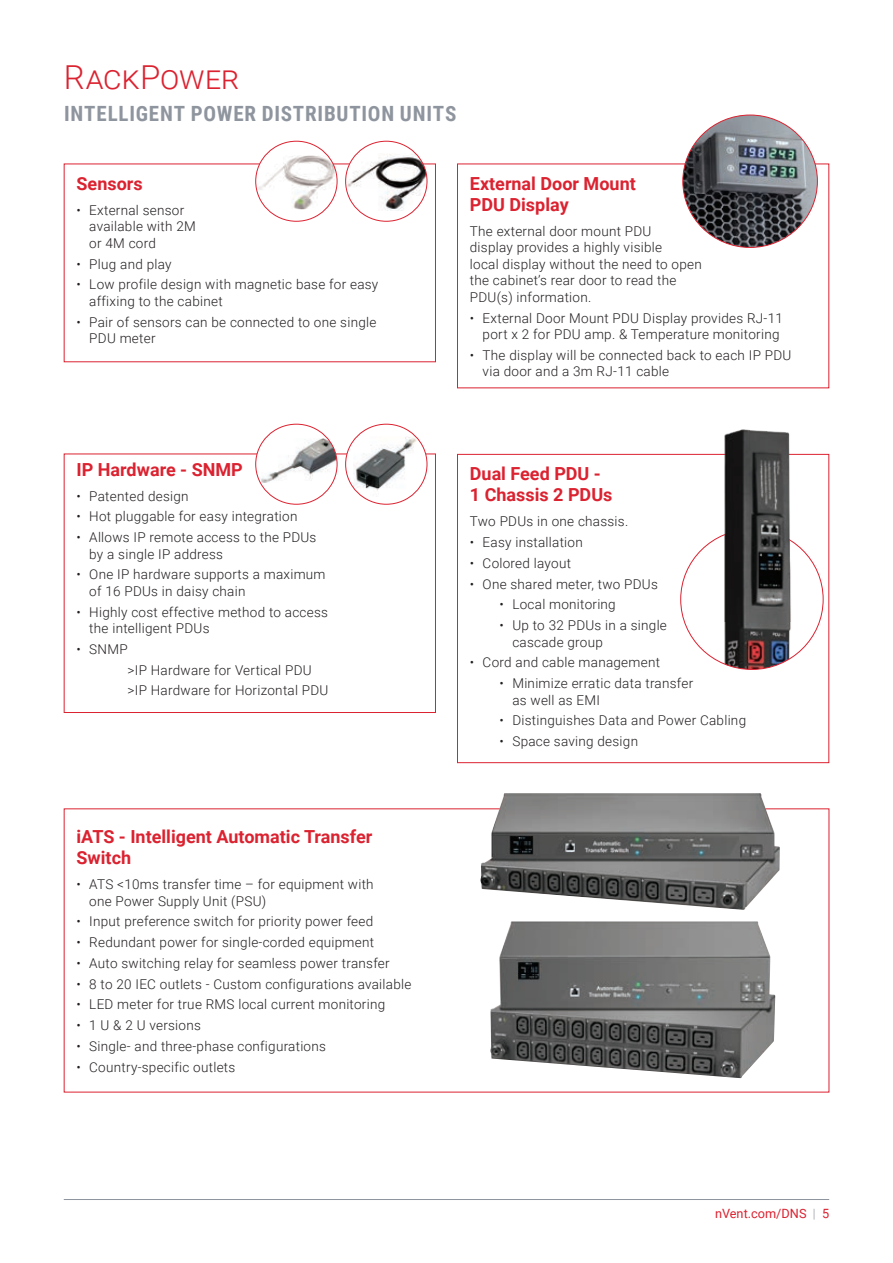
<style>
.page{position:relative;width:893px;height:1263px;background:#fff}
.page>*{position:absolute;margin:0;border:0;box-sizing:border-box;transform-origin:0 0}
.t1{font:300 33px "Roboto";letter-spacing:.005em;color:#db2230}
.t2{font:700 21px "Roboto Condensed";letter-spacing:.035em;color:#8f959e}
.t3{font:700 18px/21px "Roboto";color:#db2230}
.t4{font:300 13.5px/16.5px "Roboto";letter-spacing:.02em;color:#231f20}
.t5{font:12.75px "Roboto";color:#db2230}
.s1{font-weight:300;color:#8f959e}
</style>
<div class="page">
<hr style="left:64px;top:1199px;width:765px;height:1px;background:#8f959e">
<div style="left:64px;top:454px;width:372px;height:259px;border:1px solid #db2230"></div>
<div style="left:457px;top:454px;width:372px;height:309px;border:1px solid #db2230"></div>
<div style="left:256px;top:424px;width:81px;height:80px;background:#fff;border-radius:50%"></div>
<img style="left:261px;top:438px;width:76px;height:45px">
<div style="left:255px;top:424px;width:82px;height:81px;border:1px solid #db2230;border-radius:50%"></div>
<img style="left:683px;top:115px;width:134px;height:132px">
<img style="left:708px;top:621px;width:108px;height:48px">
<img style="left:257px;top:155px;width:78px;height:54px">
<div style="left:255px;top:141px;width:82px;height:81px;border:1px solid #db2230;border-radius:50%"></div>
<div style="left:346px;top:424px;width:81px;height:80px;background:#fff;border-radius:50%"></div>
<img style="left:353px;top:436px;width:64px;height:64px">
<div style="left:345px;top:424px;width:82px;height:81px;border:1px solid #db2230;border-radius:50%"></div>
<img style="left:346px;top:153px;width:81px;height:58px">
<div style="left:345px;top:141px;width:82px;height:81px;border:1px solid #db2230;border-radius:50%"></div>
<img style="left:708px;top:429px;width:108px;height:192px">
<img style="left:480px;top:793px;width:300px;height:117px">
<img style="left:490px;top:921px;width:285px;height:157px">
<h1 class="t1" style="left:64px;top:54px;width:177px">RackPower</h1>
<h2 class="t2" style="left:64px;top:99px;width:394px">INTELLIGENT POWER DISTRIBUTION UNITS</h2>
<p class="t3" style="left:77px;top:172px;width:68px">Sensors</p>
<p class="t4" style="left:89px;top:201px;width:108px;text-indent:-13px">• External sensor available with 2M or 4M cord</p>
<p class="t4" style="left:77px;top:255px;width:97px">• Plug and play</p>
<p class="t4" style="left:89px;top:276px;width:291px;text-indent:-13px">• Low profile design with magnetic base for easy affixing to the cabinet</p>
<p class="t4" style="left:89px;top:313px;width:289px;text-indent:-13px">• Pair of sensors can be connected to one single<br>PDU meter</p>
<p class="t3" style="left:470px;top:172px;width:167px">External Door Mount<br>PDU Display</p>
<p class="t4" style="left:470px;top:222px;width:233px">The external door mount PDU<br>display provides a highly visible<br>local display without the need to open the cabinet’s rear door to read the<br>PDU(s) information.</p>
<p class="t4" style="left:470px;top:309px;width:315px;text-align:right">• External Door Mount PDU Display provides RJ-11 port x 2 for PDU amp. &amp; Temperature monitoring</p>
<p class="t4" style="left:483px;top:346px;width:310px;text-indent:-13px">• The display will be connected back to each IP PDU via door and a 3m RJ-11 cable</p>
<p class="t3" style="left:77px;top:458px;width:168px">IP Hardware - SNMP</p>
<p class="t4" style="left:77px;top:487px;width:114px">• Patented design</p>
<p class="t4" style="left:77px;top:508px;width:222px">• Hot pluggable for easy integration</p>
<p class="t4" style="left:89px;top:528px;width:229px;text-indent:-13px">• Allows IP remote access to the PDUs by a single IP address</p>
<p class="t4" style="left:89px;top:566px;width:238px;text-indent:-13px">• One IP hardware supports a maximum of 16 PDUs in daisy chain</p>
<p class="t4" style="left:89px;top:603px;width:240px;text-indent:-13px">• Highly cost effective method to access the intelligent PDUs</p>
<p class="t4" style="left:77px;top:640px;width:53px">• SNMP</p>
<p class="t4" style="left:128px;top:661px;width:186px">&gt;IP Hardware for Vertical PDU</p>
<p class="t4" style="left:128px;top:682px;width:202px">&gt;IP Hardware for Horizontal PDU</p>
<p class="t3" style="left:77px;top:826px;width:297px">iATS - Intelligent Automatic Transfer<br>Switch</p>
<p class="t4" style="left:89px;top:876px;width:286px;text-indent:-13px">• ATS &lt;10ms transfer time – for equipment with one Power Supply Unit (PSU)</p>
<p class="t4" style="left:77px;top:913px;width:298px">• Input preference switch for priority power feed</p>
<p class="t4" style="left:77px;top:934px;width:299px">• Redundant power for single-corded equipment</p>
<p class="t4" style="left:77px;top:954px;width:315px">• Auto switching relay for seamless power transfer</p>
<p class="t4" style="left:77px;top:975px;width:336px">• 8 to 20 IEC outlets - Custom configurations available</p>
<p class="t4" style="left:77px;top:996px;width:310px">• LED meter for true RMS local current monitoring</p>
<p class="t4" style="left:77px;top:1017px;width:126px">• 1 U &amp; 2 U versions</p>
<p class="t4" style="left:77px;top:1037px;width:251px">• Single- and three-phase configurations</p>
<p class="t4" style="left:77px;top:1058px;width:160px">• Country-specific outlets</p>
<p class="t3" style="left:470px;top:463px;width:144px">Dual Feed PDU -<br>1 Chassis 2 PDUs</p>
<p class="t4" style="left:470px;top:513px;width:160px">Two PDUs in one chassis.</p>
<p class="t4" style="left:470px;top:533px;width:114px">• Easy installation</p>
<p class="t4" style="left:470px;top:554px;width:103px">• Colored layout</p>
<p class="t4" style="left:470px;top:575px;width:190px">• One shared meter, two PDUs</p>
<p class="t4" style="left:500px;top:596px;width:118px">• Local monitoring</p>
<p class="t4" style="left:512px;top:616px;width:156px;text-indent:-13px">• Up to 32 PDUs in a single cascade group</p>
<p class="t4" style="left:470px;top:654px;width:192px">• Cord and cable management</p>
<p class="t4" style="left:512px;top:674px;width:182px;text-indent:-13px">• Minimize erratic data transfer as well as EMI</p>
<p class="t4" style="left:500px;top:712px;width:248px">• Distinguishes Data and Power Cabling</p>
<p class="t4" style="left:500px;top:732px;width:140px">• Space saving design</p>
<p class="t5" style="left:715px;top:1204px;width:116px">nVent.com/DNS <span class="s1">|</span> 5</p>
</div>
